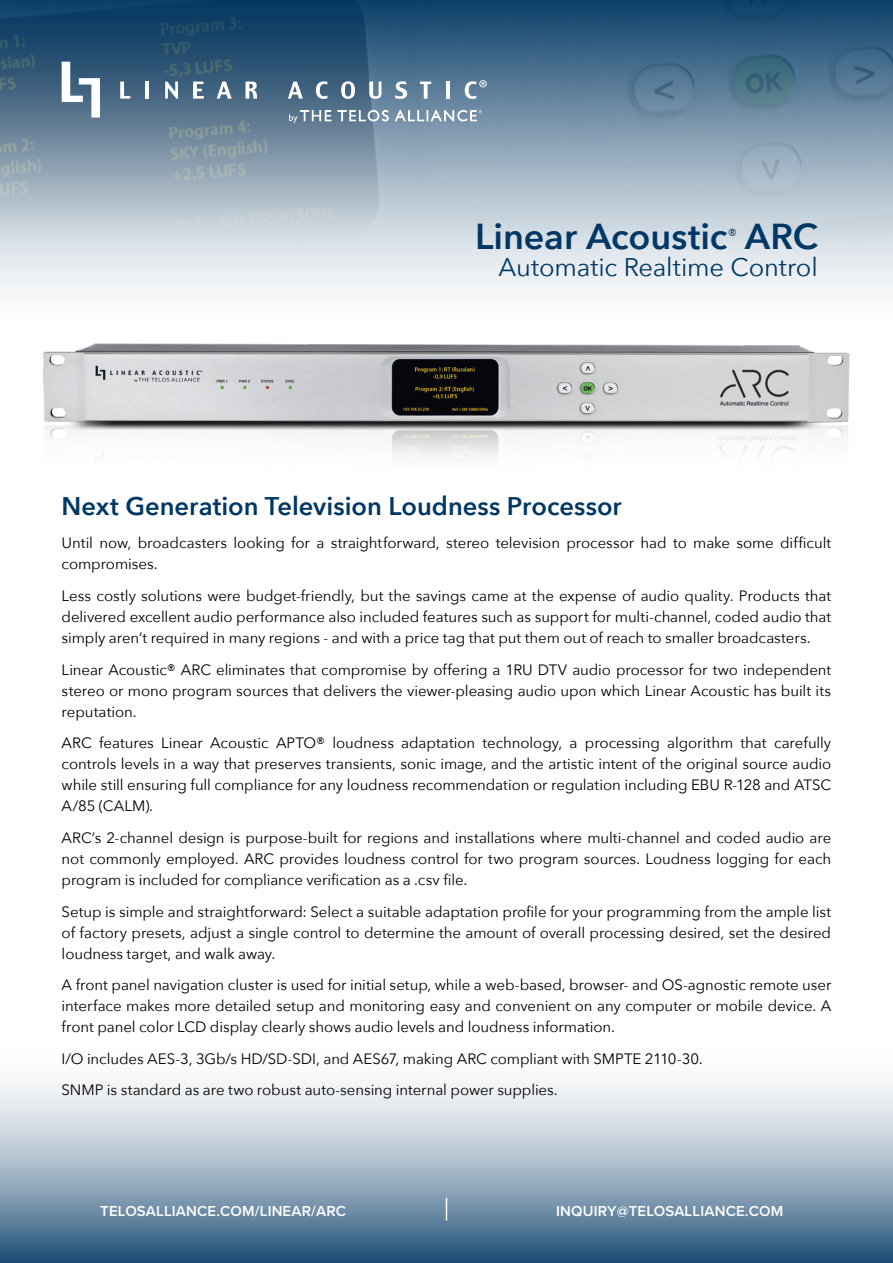
<style>
.page{position:relative;width:893px;height:1263px;background:#fff}
.page>*{position:absolute;margin:0;border:0;box-sizing:border-box;transform-origin:0 0}
.Head{font:600 36px "Avenir Next";letter-spacing:-.005em;color:#003764}
.Head-2{font:600 25.5px "Avenir Next";color:#003764}
.Head-3{font:25.5px "Avenir Next";letter-spacing:-.01em;color:#003764}
.Head-4{font:15.75px "Avenir Next";color:#003764}
.Body_Copy{font:15px/21px "Avenir Next";letter-spacing:-.005em;color:#000;text-align:justify}
.t1{font:600 15px "Proxima Nova";letter-spacing:.01em;color:#fff}
</style>
<div class="page">
<svg style="left:0;top:0;width:893px;height:293px;background:#859db0"></svg>
<svg style="left:0;top:1080px;width:893px;height:183px;background:#9aafc1"></svg>
<img style="left:42px;top:343px;width:808px;height:113px">
<svg style="left:62px;top:62px;width:38px;height:56px"></svg>
<svg style="left:120px;top:82px;width:10px;height:17px"></svg>
<hr style="left:146px;top:82px;width:3px;height:17px;background:#fff">
<svg style="left:165px;top:82px;width:13px;height:17px"></svg>
<svg style="left:193px;top:82px;width:11px;height:17px"></svg>
<svg style="left:217px;top:82px;width:15px;height:17px"></svg>
<svg style="left:246px;top:82px;width:11px;height:17px"></svg>
<svg style="left:288px;top:82px;width:15px;height:17px"></svg>
<svg style="left:316px;top:81px;width:11px;height:18px"></svg>
<svg style="left:341px;top:81px;width:14px;height:18px"></svg>
<svg style="left:369px;top:82px;width:12px;height:17px"></svg>
<svg style="left:395px;top:81px;width:12px;height:18px"></svg>
<svg style="left:420px;top:82px;width:11px;height:17px"></svg>
<hr style="left:446px;top:82px;width:3px;height:17px;background:#fff">
<svg style="left:465px;top:80px;width:22px;height:19px"></svg>
<svg style="left:338px;top:110px;width:51px;height:11px"></svg>
<svg style="left:289px;top:110px;width:42px;height:13px"></svg>
<svg style="left:395px;top:110px;width:87px;height:11px"></svg>
<svg style="left:446px;top:1198px;width:1px;height:22px"></svg>
<p class="Head" style="left:475px;top:205px;width:254px">Linear Acoustic</p>
<p class="Head-4" style="left:728px;top:221px;width:11px">®</p>
<p class="Head" style="left:745px;top:205px;width:74px">ARC</p>
<p class="Head-3" style="left:499px;top:246px;width:321px">Automatic Realtime Control</p>
<p class="Head-2" style="left:62px;top:484px;width:562px">Next Generation Television Loudness Processor</p>
<p class="Body_Copy" style="left:62px;top:532px;width:771px">Until now, broadcasters looking for a straightforward, stereo television processor had to make some difficult compromises.</p>
<p class="Body_Copy" style="left:62px;top:585px;width:771px">Less costly solutions were budget-friendly, but the savings came at the expense of audio quality. Products that delivered excellent audio performance also included features such as support for multi-channel, coded audio that simply aren’t required in many regions - and with a price tag that put them out of reach to smaller broadcasters.</p>
<p class="Body_Copy" style="left:62px;top:658px;width:771px">Linear Acoustic® ARC eliminates that compromise by offering a 1RU DTV audio processor for two independent stereo or mono program sources that delivers the viewer-pleasing audio upon which Linear Acoustic has built its reputation.</p>
<p class="Body_Copy" style="left:62px;top:732px;width:771px">ARC features Linear Acoustic APTO® loudness adaptation technology, a processing algorithm that carefully controls levels in a way that preserves transients, sonic image, and the artistic intent of the original source audio while still ensuring full compliance for any loudness recommendation or regulation including EBU R-128 and ATSC A/85 (CALM).</p>
<p class="Body_Copy" style="left:62px;top:826px;width:771px">ARC’s 2-channel design is purpose-built for regions and installations where multi-channel and coded audio are not commonly employed. ARC provides loudness control for two program sources. Loudness logging for each program is included for compliance verification as a .csv file.</p>
<p class="Body_Copy" style="left:62px;top:900px;width:771px">Setup is simple and straightforward: Select a suitable adaptation profile for your programming from the ample list of factory presets, adjust a single control to determine the amount of overall processing desired, set the desired loudness target, and walk away.</p>
<p class="Body_Copy" style="left:62px;top:974px;width:771px">A front panel navigation cluster is used for initial setup, while a web-based, browser- and OS-agnostic remote user interface makes more detailed setup and monitoring easy and convenient on any computer or mobile device. A front panel color LCD display clearly shows audio levels and loudness information.</p>
<p class="Body_Copy" style="left:62px;top:1047px;width:643px">I/O includes AES-3, 3Gb/s HD/SD-SDI, and AES67, making ARC compliant with SMPTE 2110-30.</p>
<p class="Body_Copy" style="left:62px;top:1079px;width:498px">SNMP is standard as are two robust auto-sensing internal power supplies.</p>
<p class="t1" style="left:100px;top:1200px;width:247px">TELOSALLIANCE.COM/LINEAR/ARC</p>
<p class="t1" style="left:556px;top:1200px;width:228px">INQUIRY@TELOSALLIANCE.COM</p>
</div>
